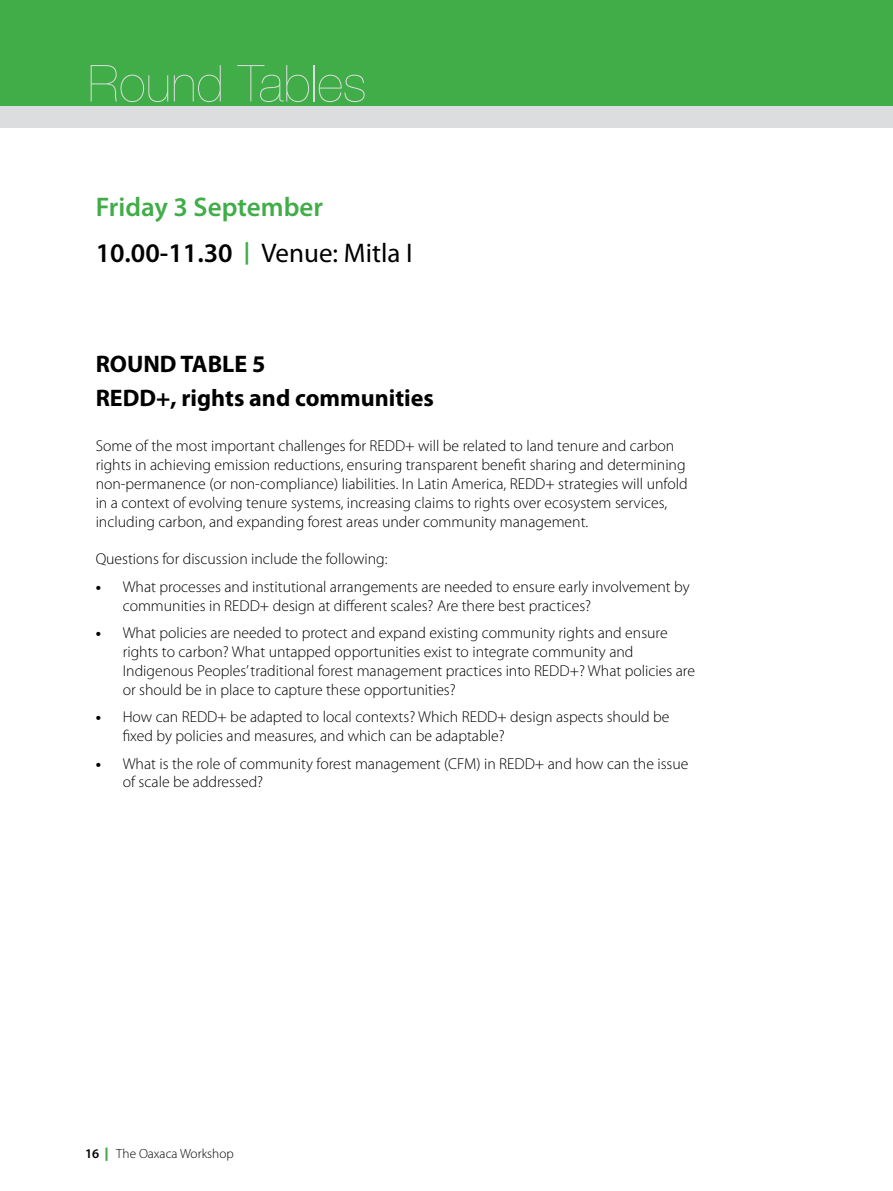
<style>
.page{position:relative;width:893px;height:1191px;background:#fff}
.page>*{position:absolute;margin:0;border:0;box-sizing:border-box;transform-origin:0 0}
.t1{font:200 51px "Helvetica Neue LT Std";color:#dcddde}
.t2{font:600 27px/46.5px "Myriad Pro";color:#41ad49}
.t3{font:700 24px/33.9px "Myriad Pro";color:#000}
.t4{font:300 15.75px/18.9px "Myriad Pro";color:#000}
.t5{font:300 13.35px "Myriad Pro";color:#000}
.s1{color:#000}
.s2{font-weight:700;font-size:22.5px}
.s3{font-weight:400;color:#000}
.s4{font-weight:700}
.s5{font-weight:600}
.s6{font-family:"Helvetica Neue LT Std";font-weight:900;color:#41ad49}
</style>
<div class="page">
<div style="left:0;top:0;width:893px;height:128px;background:#41ad49"></div>
<div style="left:0;top:106px;width:893px;height:22px;background:#dcddde"></div>
<h1 class="t1" style="left:88px;top:54px;width:280px">Round Tables</h1>
<h2 class="t2" style="left:96px;top:183px;width:318px">Friday 3 September<br><span class="s1">10.00-11.30</span> <span class="s2">|</span> <span class="s3">Venue: Mitla I</span></h2>
<h3 class="t3" style="left:96px;top:346px;width:340px">ROUND TABLE 5<br>REDD+, rights and communities</h3>
<p class="t4" style="left:96px;top:436px;width:593px">Some of the most important challenges for REDD+ will be related to land tenure and carbon rights in achieving emission reductions, ensuring transparent benefit sharing and determining non-permanence (or non-compliance) liabilities. In Latin America, REDD+ strategies will unfold in a context of evolving tenure systems, increasing claims to rights over ecosystem services, including carbon, and expanding forest areas under community management.</p>
<p class="t4" style="left:96px;top:549px;width:293px">Questions for discussion include the following:</p>
<p class="t4" style="left:123px;top:577px;width:568px;text-indent:-27px"><span class="s4">•</span> What processes and institutional arrangements are needed to ensure early involvement by communities in REDD+ design at different scales? Are there best practices?</p>
<p class="t4" style="left:123px;top:623px;width:574px;text-indent:-27px"><span class="s4">•</span> What policies are needed to protect and expand existing community rights and ensure rights to carbon? What untapped opportunities exist to integrate community and Indigenous Peoples’ traditional forest management practices into REDD+? What policies are or should be in place to capture these opportunities?</p>
<p class="t4" style="left:123px;top:707px;width:548px;text-indent:-27px"><span class="s4">•</span> How can REDD+ be adapted to local contexts? Which REDD+ design aspects should be fixed by policies and measures, and which can be adaptable?</p>
<p class="t4" style="left:123px;top:753px;width:567px;text-indent:-27px"><span class="s4">•</span> What is the role of community forest management (CFM) in REDD+ and how can the issue of scale be addressed?</p>
<p class="t5" style="left:85px;top:1146px;width:150px"><span class="s5">16</span> <span class="s6">|</span> The Oaxaca Workshop</p>
</div>
